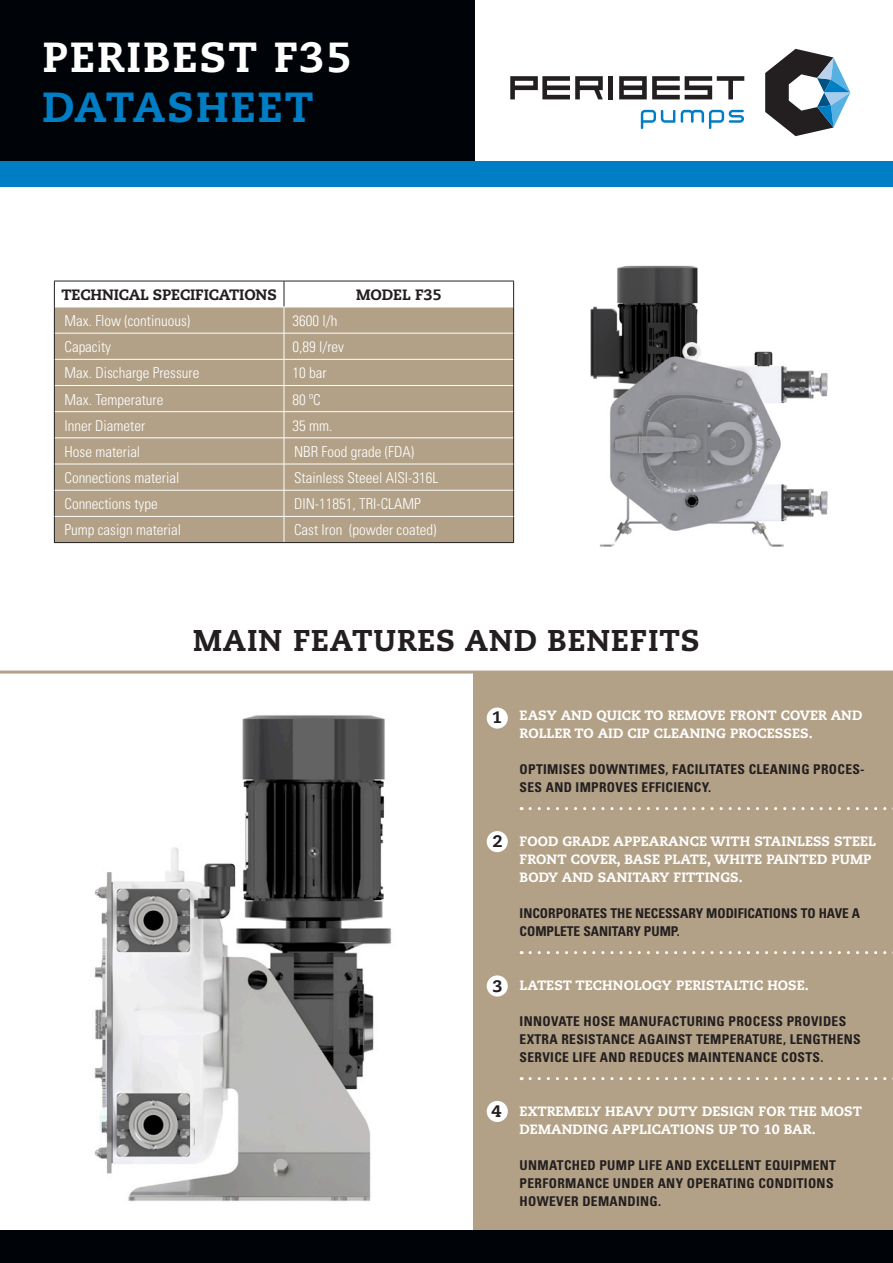
<style>
.page{position:relative;width:893px;height:1263px;background:#fff}
.page>*{position:absolute;margin:0;border:0;box-sizing:border-box;transform-origin:0 0}
.t1{font:800 42px "Caecilia";letter-spacing:.05em;color:#fff}
.t2{font:800 42px "Caecilia";letter-spacing:.05em;color:#007ec5}
.t3{font:800 30px "Caecilia";color:#231f20}
.t4{font:800 16.65px "Caecilia";color:#231f20}
.t5{font:300 condensed 15px "Univers";color:#fff}
.t6{font:800 15px "Caecilia";letter-spacing:-.01em;color:#231f20}
.t7{font:700 condensed 13.5px/18px "Univers";letter-spacing:.025em;color:#231f20}
.t8{font:800 13.5px/18px "Caecilia";letter-spacing:.005em;color:#fff}
.t9{font:700 condensed 13.5px/18px "Univers";color:#231f20}
</style>
<div class="page">
<div style="left:0;top:0;width:474px;height:181px;background:#000408"></div>
<div style="left:0;top:162px;width:893px;height:25px;background:#007ec5"></div>
<hr style="left:54px;top:542px;width:230px;height:1px;background:#231f20">
<hr style="left:284px;top:542px;width:230px;height:1px;background:#231f20">
<svg style="left:54px;top:281px;width:460px;height:261px;background:#b9aa95"></svg>
<svg style="left:765px;top:49px;width:85px;height:87px"></svg>
<svg style="left:641px;top:110px;width:34px;height:19px"></svg>
<svg style="left:681px;top:110px;width:63px;height:19px"></svg>
<svg style="left:510px;top:76px;width:93px;height:23px"></svg>
<hr style="left:609px;top:76px;width:4px;height:23px;background:#231f20">
<svg style="left:619px;top:76px;width:125px;height:23px"></svg>
<img style="left:590px;top:265px;width:238px;height:282px">
<img style="left:94px;top:715px;width:298px;height:486px">
<div style="left:473px;top:671px;width:420px;height:592px;background:#b2a187"></div>
<svg style="left:530px;top:807px;width:363px;height:3px"></svg>
<svg style="left:530px;top:951px;width:363px;height:3px"></svg>
<svg style="left:530px;top:1077px;width:363px;height:3px"></svg>
<div style="left:485px;top:706px;width:24px;height:24px;background:#fff;border-radius:50%"></div>
<div style="left:484px;top:705px;width:26px;height:26px;border:2px solid #b2a187;border-radius:50%"></div>
<svg style="left:485px;top:830px;width:24px;height:23px"></svg>
<div style="left:484px;top:828px;width:26px;height:27px;border:2px solid #b2a187;border-radius:50%"></div>
<div style="left:485px;top:974px;width:24px;height:24px;background:#fff;border-radius:50%"></div>
<div style="left:484px;top:973px;width:26px;height:26px;border:2px solid #b2a187;border-radius:50%"></div>
<div style="left:485px;top:1100px;width:24px;height:23px;background:#fff;border-radius:50%"></div>
<div style="left:484px;top:1098px;width:26px;height:26px;border:2px solid #b2a187;border-radius:50%"></div>
<div style="left:0;top:1231px;width:893px;height:32px;background:#000408"></div>
<hr style="left:0;top:670px;width:893px;height:3px;background:#b2a187">
<h1 class="t1" style="left:43px;top:31px;width:311px">PERIBEST F35</h1>
<h1 class="t2" style="left:43px;top:82px;width:273px">DATASHEET</h1>
<p class="t6" style="left:62px;top:285px;width:217px">TECHNICAL SPECIFICATIONS</p>
<p class="t6" style="left:356px;top:285px;width:87px">MODEL F35</p>
<p class="t5" style="left:65px;top:312px;width:127px">Max. Flow (continuous)</p>
<p class="t5" style="left:292px;top:312px;width:46px">3600 l/h</p>
<p class="t5" style="left:65px;top:338px;width:48px">Capacity</p>
<p class="t5" style="left:292px;top:338px;width:53px">0,89 l/rev</p>
<p class="t5" style="left:65px;top:364px;width:136px">Max. Discharge Pressure</p>
<p class="t5" style="left:292px;top:364px;width:36px">10 bar</p>
<p class="t5" style="left:65px;top:390px;width:100px">Max. Temperature</p>
<p class="t5" style="left:292px;top:390px;width:30px">80 ºC</p>
<p class="t5" style="left:65px;top:416px;width:82px">Inner Diameter</p>
<p class="t5" style="left:292px;top:416px;width:41px">35 mm.</p>
<p class="t5" style="left:65px;top:442px;width:77px">Hose material</p>
<p class="t5" style="left:294px;top:442px;width:121px">NBR Food grade (FDA)</p>
<p class="t5" style="left:65px;top:469px;width:116px">Connections material</p>
<p class="t5" style="left:294px;top:469px;width:146px">Stainless Steeel AISI-316L</p>
<p class="t5" style="left:65px;top:495px;width:95px">Connections type</p>
<p class="t5" style="left:294px;top:495px;width:128px">DIN-11851, TRI-CLAMP</p>
<p class="t5" style="left:65px;top:521px;width:118px">Pump casign material</p>
<p class="t5" style="left:294px;top:521px;width:144px">Cast Iron (powder coated)</p>
<h2 class="t3" style="left:193px;top:621px;width:51px">MAIN</h2>
<h2 class="t3" style="left:293px;top:621px;width:40px">FEATURES</h2>
<h2 class="t3" style="left:465px;top:621px;width:104px">AN D BENE</h2>
<h2 class="t3" style="left:630px;top:621px;width:36px">FITS</h2>
<p class="t4" style="left:492px;top:707px;width:11px">1</p>
<p class="t8" style="left:520px;top:706px;width:343px">EASY AND QUICK TO REMOVE FRONT COVER AND<br>ROLLER TO AID CIP CLEANING PROCESSES.</p>
<p class="t7" style="left:520px;top:760px;width:347px">OPTIMISES DOWNTIMES, FACILITATES CLEANING PROCES-<br>SES AND IMPROVES EFFICIENCY.</p>
<p class="t4" style="left:493px;top:831px;width:11px">2</p>
<p class="t8" style="left:520px;top:832px;width:358px">FOOD GRADE APPEARANCE WITH STAINLESS STEEL<br>FRONT COVER, BASE PLATE, WHITE PAINTED PUMP<br>BODY AND SANITARY FITTINGS.</p>
<p class="t9" style="left:520px;top:904px;width:342px">INCORPORATES THE NECESSARY MODIFICATIONS TO HAVE A<br>COMPLETE SANITARY PUMP.</p>
<p class="t4" style="left:493px;top:975px;width:11px">3</p>
<p class="t8" style="left:520px;top:976px;width:291px">LATEST TECHNOLOGY PERISTALTIC HOSE.</p>
<p class="t7" style="left:520px;top:1012px;width:342px">INNOVATE HOSE MANUFACTURING PROCESS PROVIDES<br>EXTRA RESISTANCE AGAINST TEMPERATURE, LENGTHENS<br>SERVICE LIFE AND REDUCES MAINTENANCE COSTS.</p>
<p class="t4" style="left:492px;top:1101px;width:11px">4</p>
<p class="t8" style="left:520px;top:1102px;width:28px">EXTRE</p>
<p class="t8" style="left:564px;top:1102px;width:23px">MELY</p>
<p class="t8" style="left:605px;top:1102px;width:11px">HEAVY</p>
<p class="t8" style="left:658px;top:1102px;width:22px">DUTY</p>
<p class="t8" style="left:702px;top:1102px;width:20px">DESIGN</p>
<p class="t8" style="left:758px;top:1102px;width:41px">FOR THE</p>
<p class="t8" style="left:821px;top:1102px;width:24px">MOST</p>
<p class="t8" style="left:520px;top:1120px;width:73px">DEMANDING</p>
<p class="t8" style="left:612px;top:1120px;width:37px">APPLICATIONS</p>
<p class="t8" style="left:718px;top:1120px;width:76px">UP TO 10 BAR</p>
<p class="t8" style="left:812px;top:1120px;width:5px">.</p>
<p class="t7" style="left:520px;top:1156px;width:10px">UNMATCHED</p>
<p class="t7" style="left:599px;top:1156px;width:10px">PUMP</p>
<p class="t7" style="left:639px;top:1156px;width:7px">LIFE</p>
<p class="t7" style="left:666px;top:1156px;width:10px">AND</p>
<p class="t7" style="left:696px;top:1156px;width:9px">EXCELLENT</p>
<p class="t7" style="left:765px;top:1156px;width:25px">EQUIPMENT</p>
<p class="t7" style="left:520px;top:1174px;width:8px">PERF</p>
<p class="t7" style="left:549px;top:1174px;width:19px">ORMANCE</p>
<p class="t7" style="left:613px;top:1174px;width:9px">UNDER</p>
<p class="t7" style="left:658px;top:1174px;width:10px">ANY</p>
<p class="t7" style="left:687px;top:1174px;width:17px">OPERATING</p>
<p class="t7" style="left:758px;top:1174px;width:24px">CONDITI</p>
<p class="t7" style="left:808px;top:1174px;width:18px">ONS</p>
<p class="t7" style="left:520px;top:1192px;width:27px">HOWEVER</p>
<p class="t7" style="left:582px;top:1192px;width:10px">DEMANDING</p>
<p class="t7" style="left:658px;top:1192px;width:4px">.</p>
</div>
